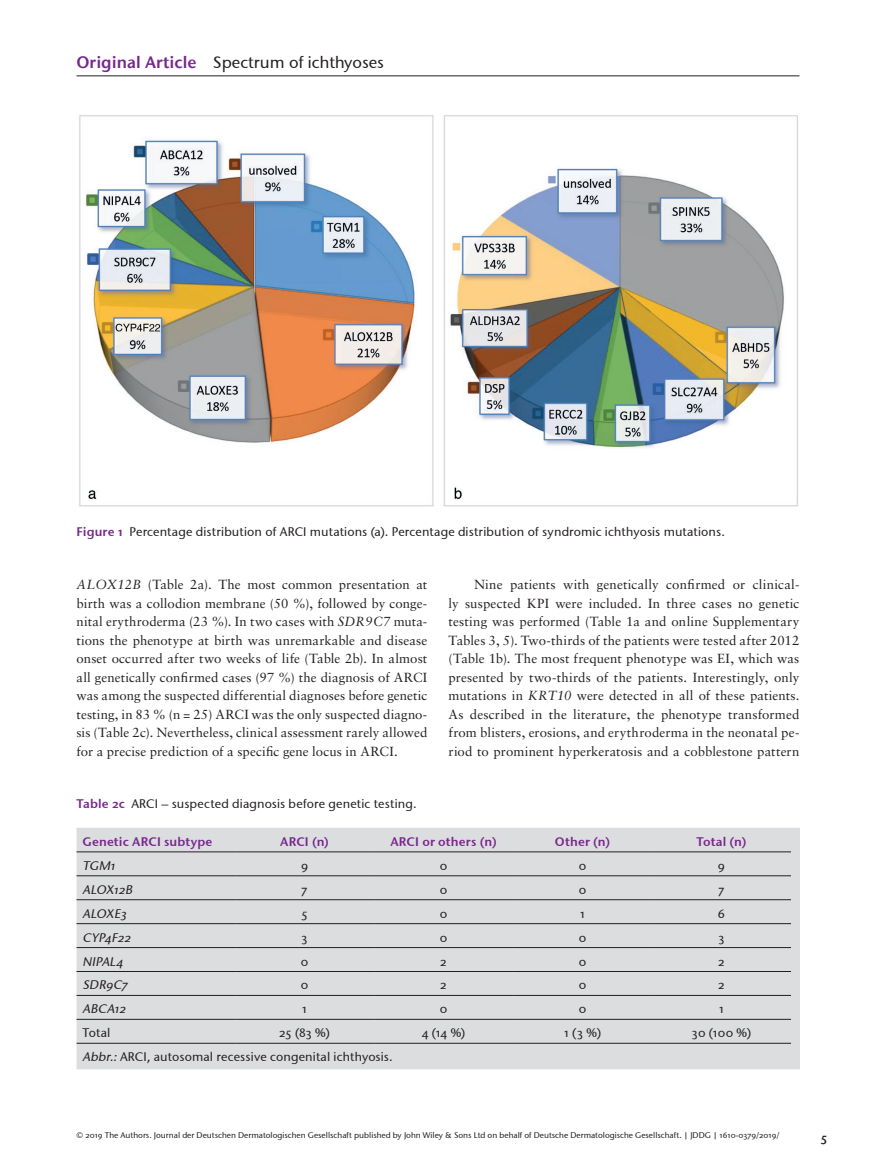
<style>
.page{position:relative;width:893px;height:1174px;background:#fff}
.page>*{position:absolute;margin:0;border:0;box-sizing:border-box;transform-origin:0 0}
.t1{font:16.5px "Stone Sans OSITCTT Medium";color:#231f20}
.t2{font:13.2px/18.5px "Sabon";letter-spacing:.005em;color:#231f20;text-align:justify}
.t3{font:12.45px "Stone Sans OSITCTT Medium";letter-spacing:.01em;color:#231f20}
.t4{font:12.45px "Stone Sans Sem OSITCTT Semi";letter-spacing:.01em;color:#77278d}
.t5{font:italic 12.45px "Stone Sans OSITCTT Medium";color:#231f20}
.t6{font:12.45px "Stone Sans Sem OSITCTT Semi";color:#231f20}
.t7{font:8.25px "Stone Sans OSITCTT Medium";color:#231f20}
.s1{font-family:"Stone Sans ITC Semi";color:#77278d}
.s2{font-family:"Stone Sans Sem OSITCTT Semi";color:#77278d}
.s3{font-style:italic}
</style>
<div class="page">
<hr style="left:77px;top:76px;width:722px;height:1px;background:#231f20">
<img style="left:79px;top:115px;width:719px;height:392px">
<div style="left:77px;top:828px;width:723px;height:241px;background:#dcdddf"></div>
<hr style="left:77px;top:851px;width:158px;height:1px;background:#231f20">
<hr style="left:235px;top:851px;width:139px;height:1px;background:#231f20">
<hr style="left:374px;top:851px;width:139px;height:1px;background:#231f20">
<hr style="left:513px;top:851px;width:139px;height:1px;background:#231f20">
<hr style="left:652px;top:851px;width:139px;height:1px;background:#231f20">
<hr style="left:77px;top:875px;width:158px;height:1px;background:#231f20">
<hr style="left:235px;top:875px;width:139px;height:1px;background:#231f20">
<hr style="left:374px;top:875px;width:139px;height:1px;background:#231f20">
<hr style="left:513px;top:875px;width:139px;height:1px;background:#231f20">
<hr style="left:652px;top:875px;width:139px;height:1px;background:#231f20">
<hr style="left:77px;top:899px;width:158px;height:1px;background:#231f20">
<hr style="left:235px;top:899px;width:139px;height:1px;background:#231f20">
<hr style="left:374px;top:899px;width:139px;height:1px;background:#231f20">
<hr style="left:513px;top:899px;width:139px;height:1px;background:#231f20">
<hr style="left:652px;top:899px;width:139px;height:1px;background:#231f20">
<hr style="left:77px;top:923px;width:158px;height:1px;background:#231f20">
<hr style="left:235px;top:923px;width:139px;height:1px;background:#231f20">
<hr style="left:374px;top:923px;width:139px;height:1px;background:#231f20">
<hr style="left:513px;top:923px;width:139px;height:1px;background:#231f20">
<hr style="left:652px;top:923px;width:139px;height:1px;background:#231f20">
<hr style="left:77px;top:947px;width:158px;height:1px;background:#231f20">
<hr style="left:235px;top:947px;width:139px;height:1px;background:#231f20">
<hr style="left:374px;top:947px;width:139px;height:1px;background:#231f20">
<hr style="left:513px;top:947px;width:139px;height:1px;background:#231f20">
<hr style="left:652px;top:947px;width:139px;height:1px;background:#231f20">
<hr style="left:77px;top:971px;width:158px;height:1px;background:#231f20">
<hr style="left:235px;top:971px;width:139px;height:1px;background:#231f20">
<hr style="left:374px;top:971px;width:139px;height:1px;background:#231f20">
<hr style="left:513px;top:971px;width:139px;height:1px;background:#231f20">
<hr style="left:652px;top:971px;width:139px;height:1px;background:#231f20">
<hr style="left:77px;top:995px;width:158px;height:1px;background:#231f20">
<hr style="left:235px;top:995px;width:139px;height:1px;background:#231f20">
<hr style="left:374px;top:995px;width:139px;height:1px;background:#231f20">
<hr style="left:513px;top:995px;width:139px;height:1px;background:#231f20">
<hr style="left:652px;top:995px;width:139px;height:1px;background:#231f20">
<hr style="left:77px;top:1019px;width:158px;height:1px;background:#231f20">
<hr style="left:235px;top:1019px;width:139px;height:1px;background:#231f20">
<hr style="left:374px;top:1019px;width:139px;height:1px;background:#231f20">
<hr style="left:513px;top:1019px;width:139px;height:1px;background:#231f20">
<hr style="left:652px;top:1019px;width:139px;height:1px;background:#231f20">
<hr style="left:77px;top:1042px;width:158px;height:1px;background:#231f20">
<hr style="left:235px;top:1042px;width:139px;height:1px;background:#231f20">
<hr style="left:374px;top:1042px;width:139px;height:1px;background:#231f20">
<hr style="left:513px;top:1042px;width:139px;height:1px;background:#231f20">
<hr style="left:652px;top:1042px;width:139px;height:1px;background:#231f20">
<p class="t1" style="left:77px;top:52px;width:309px"><span class="s1">Original Article</span> Spectrum of ichthyoses</p>
<p class="t3" style="left:77px;top:524px;width:650px"><span class="s2">Figure 1</span> Percentage distribution of ARCI mutations (a). Percentage distribution of syndromic ichthyosis mutations.</p>
<p class="t2" style="left:77px;top:575px;width:352px"><span class="s3">ALOX12B</span> (Table 2a). The most common presentation at birth was a collodion membrane (50 %), followed by conge&shy;nital erythroderma (23 %). In two cases with <span class="s3">SDR9C7</span> muta&shy;tions the phenotype at birth was unremarkable and disease onset occurred after two weeks of life (Table 2b). In almost all genetically confirmed cases (97 %) the diagnosis of ARCI was among the suspected differential diagnoses before genetic testing, in 83 % (n = 25) ARCI was the only suspected diagno&shy;sis (Table 2c). Nevertheless, clinical assessment rarely allowed for a precise prediction of a specific gene locus in ARCI.</p>
<p class="t2" style="left:449px;top:575px;width:352px;text-indent:26px">Nine patients with genetically confirmed or clinical&shy;ly suspected KPI were included. In three cases no genetic testing was performed (Table 1a and online Supplementary Tables 3, 5). Two-thirds of the patients were tested after 2012 (Table 1b). The most frequent phenotype was EI, which was presented by two-thirds of the patients. Interestingly, only mutations in <span class="s3">KRT10</span> were detected in all of these patients.<br>As described in the literature, the phenotype transformed from blisters, erosions, and erythroderma in the neonatal pe&shy;riod to prominent hyperkeratosis and a cobblestone pattern</p>
<p class="t3" style="left:77px;top:796px;width:342px"><span class="s2">Table 2c</span> ARCI – suspected diagnosis before genetic testing.</p>
<p class="t4" style="left:83px;top:833px;width:131px">Genetic ARCI subtype</p>
<p class="t4" style="left:280px;top:833px;width:50px">ARCI (n)</p>
<p class="t4" style="left:390px;top:833px;width:108px">ARCI or others (n)</p>
<p class="t4" style="left:555px;top:833px;width:57px">Other (n)</p>
<p class="t4" style="left:696px;top:833px;width:51px">Total (n)</p>
<p class="t5" style="left:83px;top:858px;width:37px">TGM1</p>
<p class="t3" style="left:301px;top:858px;width:9px">9</p>
<p class="t3" style="left:440px;top:858px;width:9px">0</p>
<p class="t3" style="left:579px;top:858px;width:9px">0</p>
<p class="t3" style="left:718px;top:858px;width:9px">9</p>
<p class="t5" style="left:83px;top:881px;width:54px">ALOX12B</p>
<p class="t3" style="left:302px;top:881px;width:7px">7</p>
<p class="t3" style="left:440px;top:881px;width:9px">0</p>
<p class="t3" style="left:579px;top:881px;width:9px">0</p>
<p class="t3" style="left:719px;top:881px;width:7px">7</p>
<p class="t5" style="left:83px;top:905px;width:48px">ALOXE3</p>
<p class="t3" style="left:301px;top:905px;width:8px">5</p>
<p class="t3" style="left:440px;top:905px;width:9px">0</p>
<p class="t3" style="left:580px;top:905px;width:6px">1</p>
<p class="t3" style="left:718px;top:905px;width:9px">6</p>
<p class="t5" style="left:83px;top:929px;width:52px">CYP4F22</p>
<p class="t3" style="left:302px;top:929px;width:8px">3</p>
<p class="t3" style="left:440px;top:929px;width:9px">0</p>
<p class="t3" style="left:579px;top:929px;width:9px">0</p>
<p class="t3" style="left:718px;top:929px;width:8px">3</p>
<p class="t5" style="left:83px;top:953px;width:45px">NIPAL4</p>
<p class="t3" style="left:301px;top:953px;width:9px">0</p>
<p class="t3" style="left:440px;top:953px;width:8px">2</p>
<p class="t3" style="left:579px;top:953px;width:9px">0</p>
<p class="t3" style="left:718px;top:953px;width:8px">2</p>
<p class="t5" style="left:83px;top:977px;width:49px">SDR9C7</p>
<p class="t3" style="left:301px;top:977px;width:9px">0</p>
<p class="t3" style="left:440px;top:977px;width:8px">2</p>
<p class="t3" style="left:579px;top:977px;width:9px">0</p>
<p class="t3" style="left:718px;top:977px;width:8px">2</p>
<p class="t5" style="left:83px;top:1001px;width:47px">ABCA12</p>
<p class="t3" style="left:302px;top:1001px;width:6px">1</p>
<p class="t3" style="left:440px;top:1001px;width:9px">0</p>
<p class="t3" style="left:579px;top:1001px;width:9px">0</p>
<p class="t3" style="left:719px;top:1001px;width:6px">1</p>
<p class="t3" style="left:83px;top:1025px;width:29px">Total</p>
<p class="t3" style="left:279px;top:1025px;width:52px">25 (83 %)</p>
<p class="t3" style="left:422px;top:1025px;width:45px">4 (14 %)</p>
<p class="t3" style="left:564px;top:1025px;width:39px">1 (3 %)</p>
<p class="t3" style="left:692px;top:1025px;width:61px">30 (100 %)</p>
<p class="t3" style="left:83px;top:1049px;width:312px"><span class="s3">Abbr.:</span>ARCI, autosomal recessive congenital ichthyosis.</p>
<p class="t7" style="left:77px;top:1130px;width:705px">© 2019 The Authors. Journal der Deutschen Dermatologischen Gesellschaft published by John Wiley &amp; Sons Ltd on behalf of Deutsche Dermatologische Gesellschaft. | JDDG | 1610-0379/2019/</p>
<p class="t6" style="left:821px;top:1130px;width:8px">5</p>
</div>
